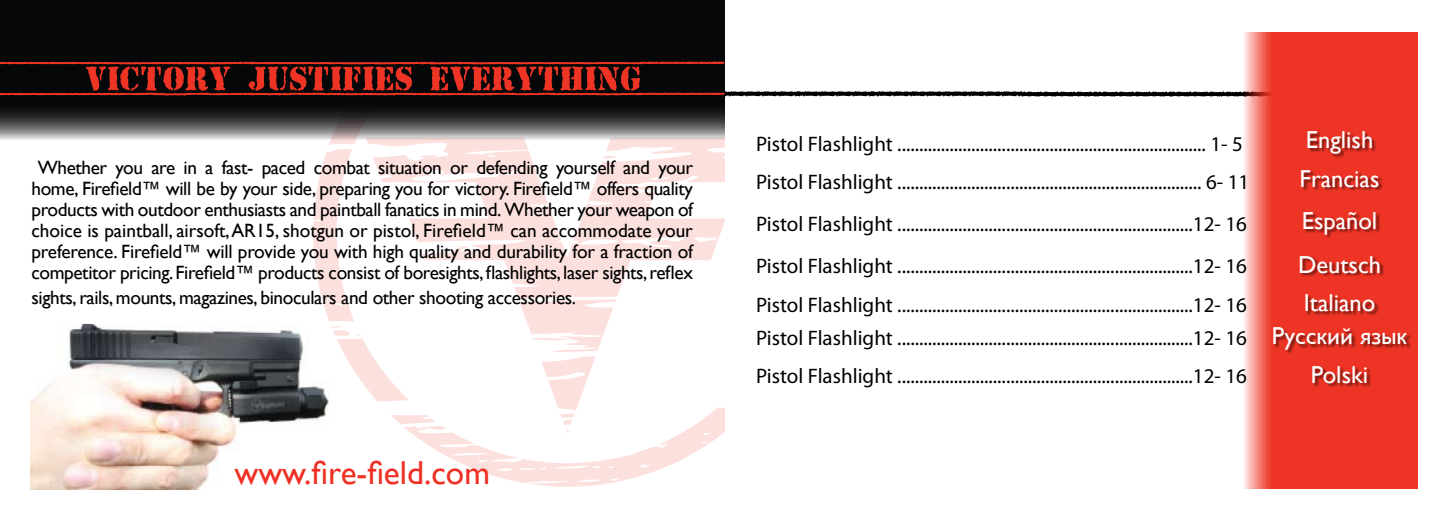
<style>
.page{position:relative;width:1449px;height:520px;background:#fff}
.page>*{position:absolute;margin:0;border:0;box-sizing:border-box;transform-origin:0 0}
.t1{font:33.25px "Gill Sans";color:#ee3124}
.t2{font:24.5px/38.5px "Gill Sans";color:#fff}
.t3{font:21px/42px "Myriad Pro";color:#000;text-align:justify}
.t4{font:19.25px/21px "Gill Sans";letter-spacing:-.02em;color:#000;text-align:center}
</style>
<div class="page">
<img style="left:31px;top:323px;width:282px;height:166px">
<svg style="left:313px;top:139px;width:410px;height:348px"></svg>
<svg style="left:366px;top:139px;width:358px;height:294px"></svg>
<svg style="left:0;top:0;width:724px;height:139px;background:#202022"></svg>
<svg style="left:1244px;top:32px;width:174px;height:456px;background:#ef4638"></svg>
<div style="left:1302px;top:132px;width:81px;height:107px;background:#000;opacity:.5"></div>
<div style="left:1300px;top:256px;width:85px;height:59px;background:#000;opacity:.5"></div>
<div style="left:1274px;top:329px;width:138px;height:58px;background:#000;opacity:.5"></div>
<svg style="left:0;top:61px;width:1321px;height:36px"></svg>
<p class="t4" style="left:32px;top:157px;width:663px">Whether you are in a fast- paced combat situation or defending yourself and your home, Firefield™ will be by your side, preparing you for victory. Firefield™ offers quality products with outdoor enthusiasts and paintball fanatics in mind. Whether your weapon of choice is paintball, airsoft, AR15, shotgun or pistol, Firefield™ can accommodate your preference. Firefield™ will provide you with high quality and durability for a fraction of competitor pricing. Firefield™ products consist of boresights, flashlights, laser sights, reflex</p>
<p class="t4" style="left:32px;top:287px;width:546px">sights, rails, mounts, magazines, binoculars and other shooting accessories.</p>
<h1 class="t1" style="left:235px;top:453px;width:257px">www.fire-field.com</h1>
<p class="t3" style="left:756px;top:122px;width:488px">Pistol Flashlight ....................................................................... 1- 5</p>
<p class="t2" style="left:1300px;top:120px;width:81px">English<br>Francias</p>
<p class="t2" style="left:1298px;top:198px;width:84px;line-height:43.8px">Español<br>Deutsch</p>
<p class="t2" style="left:1272px;top:286px;width:137px;line-height:33.2px;text-align:center">Italiano<br>Русский язык</p>
<p class="t2" style="left:1311px;top:355px;width:59px">Polski</p>
<p class="t3" style="left:756px;top:161px;width:495px">Pistol Flashlight ...................................................................... 6- 11<br>Pistol Flashlight ....................................................................12- 16<br>Pistol Flashlight ....................................................................12- 16</p>
<p class="t3" style="left:756px;top:287px;width:492px;line-height:33.2px">Pistol Flashlight ....................................................................12- 16<br>Pistol Flashlight ....................................................................12- 16</p>
<p class="t3" style="left:756px;top:355px;width:492px">Pistol Flashlight ....................................................................12- 16</p>
</div>
